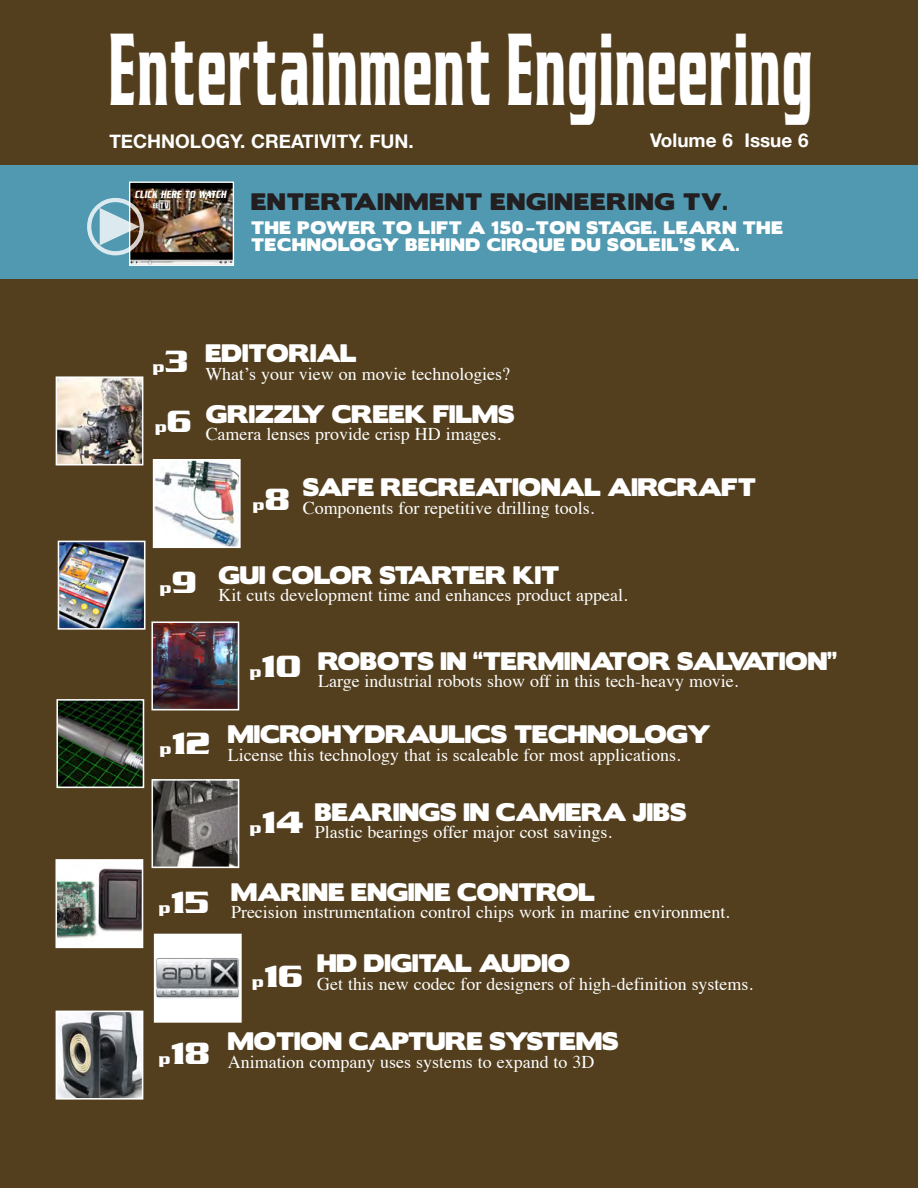
<style>
.page{position:relative;width:918px;height:1188px;background:#533f1e}
.page>*{position:absolute;margin:0;border:0;box-sizing:border-box;transform-origin:0 0}
.t1{font:700 111.45px "Serpentine ICG";letter-spacing:.065em;color:#fff;scale:.37 1}
.t2{font:700 33.3px "Serpentine ICG";color:#fff}
.t3{font:22.65px "Boris Black Bloxx";color:#fff}
.t4{font:21.3px "Boris Black Bloxx";letter-spacing:.05em;color:#231f20}
.t5{font:700 18.9px "Helvetica Neue";color:#fff}
.t6{font:18px "Times";color:#fff}
.t7{font:700 16.35px "Serpentine ICG";color:#fff}
.t8{font:16.2px/17px "Boris Black Bloxx";letter-spacing:.05em;color:#fff}
.t9{font:italic 700 11.4px "Serpentine ICG";letter-spacing:.05em;color:#fff;scale:.6 1}
.s1{font-size:33.3px}
.s2{font-size:16.35px}
.s3{font-family:"Serpentine ICG";font-weight:700;font-size:16.35px}
.s4{font-family:"Serpentine ICG";font-weight:700;font-size:33.3px}
</style>
<div class="page">
<div style="left:0;top:166px;width:918px;height:113px;background:#5099b1"></div>
<img style="left:131px;top:184px;width:101px;height:80px">
<div style="left:129px;top:182px;width:105px;height:84px;border:1px solid #fff"></div>
<svg style="left:87px;top:198px;width:57px;height:57px"></svg>
<img style="left:61px;top:544px;width:82px;height:83px">
<div style="left:58px;top:541px;width:88px;height:89px;border:2px solid #fff"></div>
<img style="left:59px;top:379px;width:81px;height:83px">
<div style="left:56px;top:376px;width:87px;height:89px;border:2px solid #fff"></div>
<img style="left:156px;top:462px;width:82px;height:83px">
<div style="left:153px;top:459px;width:88px;height:89px;border:2px solid #fff"></div>
<img style="left:59px;top:702px;width:82px;height:83px">
<div style="left:56px;top:699px;width:88px;height:89px;border:2px solid #fff"></div>
<img style="left:58px;top:862px;width:82px;height:83px">
<div style="left:55px;top:859px;width:88px;height:89px;border:2px solid #fff"></div>
<img style="left:154px;top:624px;width:82px;height:83px">
<div style="left:151px;top:621px;width:88px;height:89px;border:2px solid #fff"></div>
<img style="left:155px;top:782px;width:81px;height:83px">
<div style="left:152px;top:779px;width:87px;height:89px;border:2px solid #fff"></div>
<div style="left:155px;top:934px;width:86px;height:88px;background:#fff"></div>
<img style="left:157px;top:958px;width:82px;height:40px">
<div style="left:154px;top:934px;width:88px;height:89px;border:2px solid #fff"></div>
<img style="left:59px;top:1014px;width:81px;height:83px">
<div style="left:56px;top:1011px;width:87px;height:89px;border:2px solid #fff"></div>
<h1 class="t1" style="left:109px;top:5px;width:1900px">Entertainment Engineering</h1>
<p class="t5" style="left:109px;top:129px;width:306px">TECHNOLOGY. CREATIVITY. FUN.</p>
<p class="t5" style="left:650px;top:129px;width:160px">Volume 6 Issue 6</p>
<p class="t9" style="left:135px;top:188px;width:153px">CLICK HERE TO WATCH</p>
<p class="t4" style="left:251px;top:185px;width:478px">ENTERTAINMENT ENGINEERING TV.</p>
<p class="t8" style="left:251px;top:220px;width:533px">THE POWER TO LIFT A 150 –TON STAGE. LEARN THE<br>TECHNOLOGY BEHIND CIRQUE DU SOLEIL’S KA.</p>
<p class="t7" style="left:153px;top:357px;width:37px">p<span class="s1">3</span></p>
<p class="t7" style="left:155px;top:418px;width:38px">p<span class="s1">6</span></p>
<p class="t3" style="left:205px;top:336px;width:153px">EDITORIAL</p>
<p class="t6" style="left:205px;top:357px;width:306px">What’s your view on movie technologies?</p>
<p class="t3" style="left:206px;top:397px;width:310px">GRIZZLY CREEK FILMS</p>
<p class="t6" style="left:206px;top:418px;width:297px">Camera lenses provide crisp HD images.</p>
<p class="t7" style="left:253px;top:496px;width:39px">p<span class="s1">8</span></p>
<p class="t3" style="left:303px;top:470px;width:455px">SAFE RECREATIONAL AIRCRAFT</p>
<p class="t6" style="left:303px;top:491px;width:293px">Components for repetitive drilling tools.</p>
<p class="t7" style="left:160px;top:578px;width:38px">p<span class="s1">9</span></p>
<p class="t3" style="left:219px;top:558px;width:342px">GUI COLOR STARTER KIT</p>
<p class="t6" style="left:219px;top:578px;width:410px">Kit cuts development time and enhances product appeal.</p>
<h2 class="t2" style="left:250px;top:647px;width:53px"><span class="s2">p</span>10</h2>
<p class="t3" style="left:318px;top:644px;width:520px">ROBOTS IN “TERMINATOR SALVATION”</p>
<p class="t6" style="left:318px;top:664px;width:422px">Large industrial robots show off in this tech-heavy movie.</p>
<h2 class="t2" style="left:160px;top:724px;width:52px"><span class="s2">p</span>12</h2>
<h2 class="t2" style="left:159px;top:883px;width:52px"><span class="s2">p</span>15</h2>
<h2 class="t2" style="left:159px;top:1034px;width:53px"><span class="s2">p</span>18</h2>
<p class="t3" style="left:228px;top:717px;width:484px">MICROHYDRAULICS TECHNOLOGY</p>
<p class="t6" style="left:228px;top:738px;width:454px">License this technology that is scaleable for most applications.</p>
<p class="t3" style="left:315px;top:795px;width:373px">BEARINGS IN CAMERA JIBS</p>
<p class="t6" style="left:250px;top:815px;width:364px"><sup>p</sup><sup>14</sup> Plastic bearings offer major cost savings.</p>
<p class="t3" style="left:231px;top:875px;width:366px">MARINE ENGINE CONTROL</p>
<p class="t6" style="left:231px;top:895px;width:500px">Precision instrumentation control chips work in marine environment.</p>
<p class="t3" style="left:317px;top:946px;width:254px">HD DIGITAL AUDIO</p>
<p class="t6" style="left:252px;top:967px;width:502px"><span class="s3">p</span><span class="s4">16</span> Get this new codec for designers of high-definition systems.</p>
<p class="t3" style="left:228px;top:1024px;width:392px">MOTION CAPTURE SYSTEMS</p>
<p class="t6" style="left:228px;top:1045px;width:368px">Animation company uses systems to expand to 3D</p>
</div>
